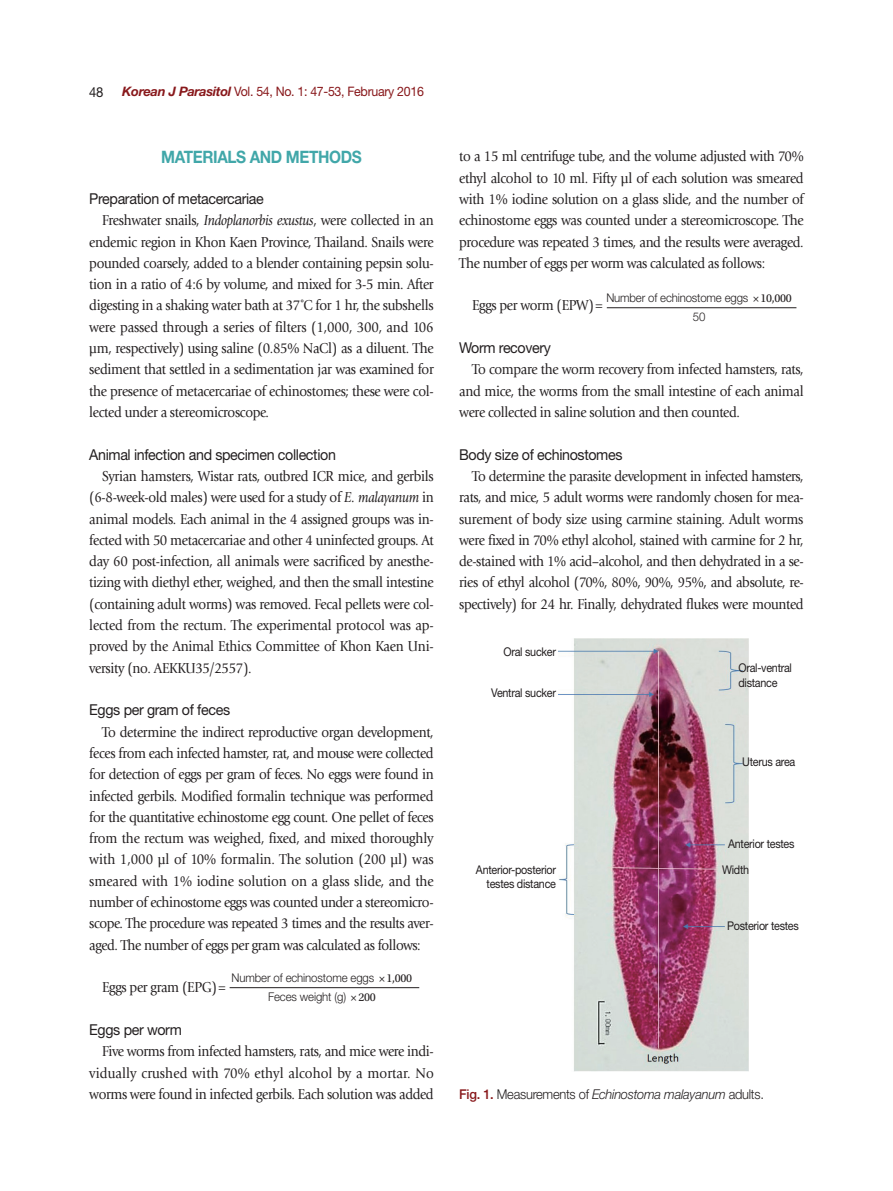
<style>
.page{position:relative;width:893px;height:1191px;background:#fff}
.page>*{position:absolute;margin:0;border:0;box-sizing:border-box;transform-origin:0 0}
.본문_대제목{font:700 17.1px "Helvetica Neue LT Std";letter-spacing:-.025em;color:#41a7a9;scale:.9 1}
.본문{font:15px/21.3px "Giovanni Std";letter-spacing:-.03em;color:#231f20;text-align:justify;scale:.9 1}
.본문_중제목{font:15px "Helvetica Neue LT Std";letter-spacing:-.025em;color:#231f20;scale:.95 1}
.하시라{font:13.8px "Helvetica Neue LT Std";color:#231f20;scale:.95 1}
.표_제목__그림_설명{font:300 13.5px "Helvetica Neue LT Std";letter-spacing:-.02em;color:#231f20;scale:.95 1}
.하시라-2{font:13.05px "Helvetica Neue LT Std";letter-spacing:-.025em;color:#88181b;scale:.95 1}
.그림_지문_8pt{font:12px "Helvetica Neue LT Std";letter-spacing:-.025em;color:#231f20;scale:.9 1}
.표_본문{font:300 12px "Helvetica Neue LT Std";letter-spacing:-.01em;color:#231f20;scale:.95 1}
.s1{font-weight:700;font-style:italic}
.s2{font-style:italic}
.s3{font-family:"Minion Pro"}
.s4{font-family:"Utopia Std";font-weight:400}
.s5{font-weight:500;color:#88181b}
</style>
<div class="page">
<img style="left:558px;top:639px;width:190px;height:432px">
<hr style="left:230px;top:987px;width:189px;height:1px;background:#231f20">
<hr style="left:607px;top:307px;width:189px;height:1px;background:#231f20">
<p class="하시라" style="left:89px;top:83px;width:17px">48</p>
<p class="하시라-2" style="left:122px;top:84px;width:319px"><span class="s1">Korean J Parasitol</span> Vol. 54, No. 1: 47-53, February 2016</p>
<p class="본문_대제목" style="left:161px;top:146px;width:224px">MATERIALS AND METHODS</p>
<p class="본문_중제목" style="left:89px;top:190px;width:185px">Preparation of metacercariae</p>
<p class="본문" style="left:89px;top:210px;width:384px;text-indent:13px">Freshwater snails, <span class="s2">Indoplanorbis exustus</span>, were collected in an endemic region in Khon Kaen Province, Thailand. Snails were pounded coarsely, added to a blender containing pepsin solu&shy;tion in a ratio of 4:6 by volume, and mixed for 3-5 min. After digesting in a shaking water bath at 37˚C for 1 hr, the subshells were passed through a series of filters (1,000, 300, and 106 μm, respectively) using saline (0.85% NaCl) as a diluent. The sediment that settled in a sedimentation jar was examined for the presence of metacercariae of echinostomes; these were col&shy;lected under a stereomicroscope.</p>
<p class="본문_중제목" style="left:89px;top:445px;width:261px">Animal infection and specimen collection</p>
<p class="본문" style="left:89px;top:465px;width:384px;text-indent:13px">Syrian hamsters, Wistar rats, outbred ICR mice, and gerbils (6-8-week-old males) were used for a study of <span class="s2">E. malayanum</span> in animal models. Each animal in the 4 assigned groups was in&shy;fected with 50 metacercariae and other 4 uninfected groups. At day 60 post-infection, all animals were sacrificed by anesthe&shy;tizing with diethyl ether, weighed, and then the small intestine (containing adult worms) was removed. Fecal pellets were col&shy;lected from the rectum. The experimental protocol was ap&shy;proved by the Animal Ethics Committee of Khon Kaen Uni&shy;versity (no. AEKKU35/2557).</p>
<p class="본문_중제목" style="left:89px;top:701px;width:150px">Eggs per gram of feces</p>
<p class="본문" style="left:89px;top:721px;width:384px;text-indent:13px">To determine the indirect reproductive organ development, feces from each infected hamster, rat, and mouse were collected for detection of eggs per gram of feces. No eggs were found in infected gerbils. Modified formalin technique was performed for the quantitative echinostome egg count. One pellet of feces from the rectum was weighed, fixed, and mixed thoroughly with 1,000 µl of 10% formalin. The solution (200 µl) was smeared with 1% iodine solution on a glass slide, and the number of echinostome eggs was counted under a stereomicro&shy;scope. The procedure was repeated 3 times and the results aver&shy;aged. The number of eggs per gram was calculated as follows:</p>
<p class="본문" style="left:102px;top:977px;width:139px">Eggs per gram (EPG)<span class="s3">=</span></p>
<p class="본문_중제목" style="left:89px;top:1020px;width:99px">Eggs per worm</p>
<p class="본문" style="left:89px;top:1040px;width:384px;text-indent:13px">Five worms from infected hamsters, rats, and mice were indi&shy;vidually crushed with 70% ethyl alcohol by a mortar. No worms were found in infected gerbils. Each solution was added</p>
<p class="표_본문" style="left:231px;top:970px;width:192px">Number of echinostome eggs <span class="s4">× 1,000</span></p>
<p class="표_본문" style="left:268px;top:989px;width:115px">Feces weight (g) <span class="s4">× 200</span></p>
<p class="본문" style="left:459px;top:146px;width:384px">to a 15 ml centrifuge tube, and the volume adjusted with 70% ethyl alcohol to 10 ml. Fifty µl of each solution was smeared with 1% iodine solution on a glass slide, and the number of echinostome eggs was counted under a stereomicroscope. The procedure was repeated 3 times, and the results were averaged.<br>The number of eggs per worm was calculated as follows:</p>
<p class="본문" style="left:472px;top:295px;width:147px">Eggs per worm (EPW)<span class="s3">=</span></p>
<p class="본문_중제목" style="left:459px;top:339px;width:98px">Worm recovery</p>
<p class="본문" style="left:459px;top:359px;width:384px;text-indent:13px">To compare the worm recovery from infected hamsters, rats, and mice, the worms from the small intestine of each animal were collected in saline solution and then counted.</p>
<p class="본문_중제목" style="left:459px;top:445px;width:173px">Body size of echinostomes</p>
<p class="본문" style="left:459px;top:465px;width:384px;text-indent:13px">To determine the parasite development in infected hamsters, rats, and mice, 5 adult worms were randomly chosen for mea&shy;surement of body size using carmine staining. Adult worms were fixed in 70% ethyl alcohol, stained with carmine for 2 hr, de-stained with 1% acid–alcohol, and then dehydrated in a se&shy;ries of ethyl alcohol (70%, 80%, 90%, 95%, and absolute, re&shy;spectively) for 24 hr. Finally, dehydrated flukes were mounted</p>
<p class="표_본문" style="left:606px;top:290px;width:197px">Number of echinostome eggs <span class="s4">× 10,000</span></p>
<p class="표_본문" style="left:693px;top:309px;width:15px">50</p>
<p class="그림_지문_8pt" style="left:503px;top:644px;width:60px">Oral sucker</p>
<p class="그림_지문_8pt" style="left:491px;top:685px;width:73px">Ventral sucker</p>
<p class="그림_지문_8pt" style="left:476px;top:862px;width:90px">Anterior-posterior</p>
<p class="그림_지문_8pt" style="left:487px;top:876px;width:79px">testes distance</p>
<p class="그림_지문_8pt" style="left:738px;top:661px;width:61px">Oral-ventral</p>
<p class="그림_지문_8pt" style="left:738px;top:675px;width:45px">distance</p>
<p class="그림_지문_8pt" style="left:742px;top:754px;width:61px">Uterus area</p>
<p class="그림_지문_8pt" style="left:728px;top:836px;width:75px">Anterior testes</p>
<p class="그림_지문_8pt" style="left:722px;top:862px;width:32px">Width</p>
<p class="그림_지문_8pt" style="left:727px;top:918px;width:81px">Posterior testes</p>
<p class="표_제목__그림_설명" style="left:459px;top:1086px;width:322px"><span class="s5">Fig. 1.</span> Measurements of <span class="s2">Echinostoma malayanum</span> adults.</p>
</div>
